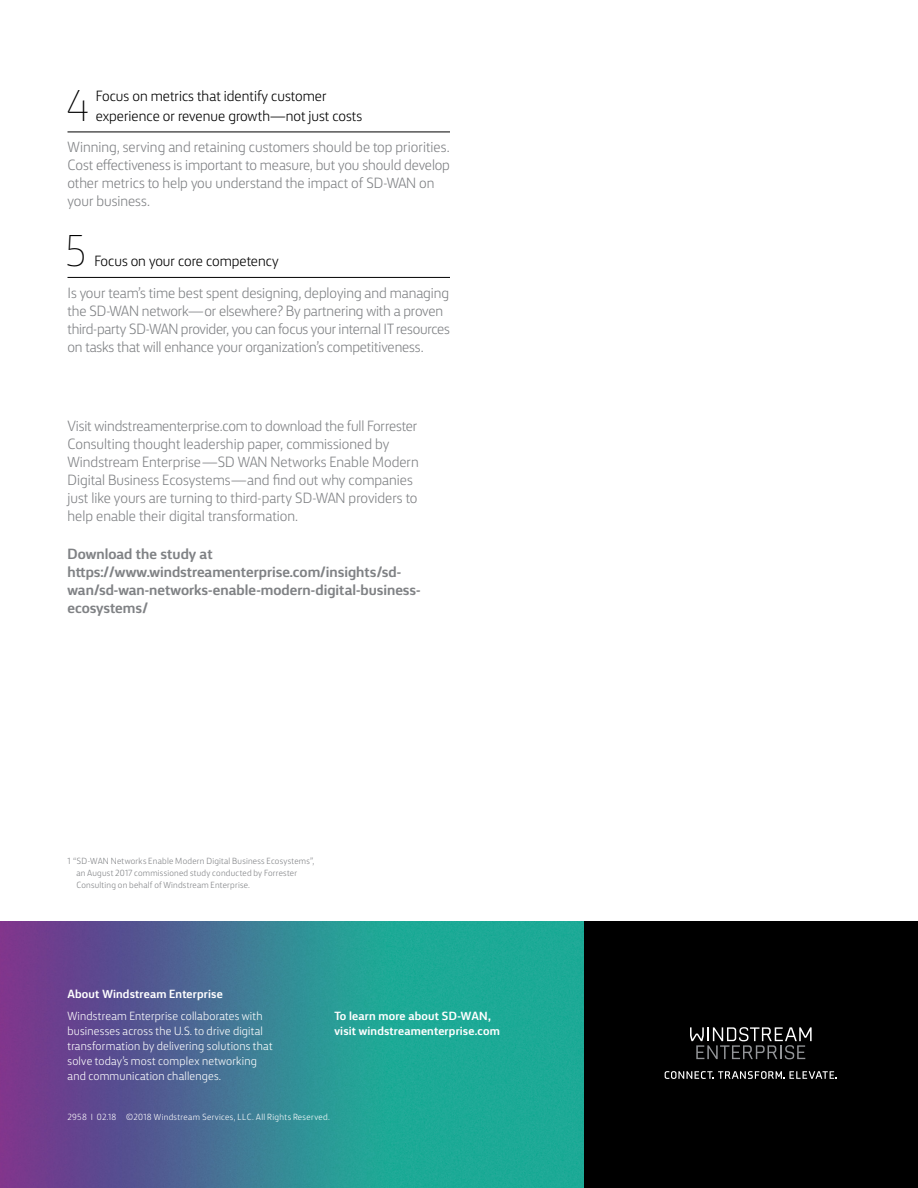
<style>
.page{position:relative;width:918px;height:1188px;background:#fff}
.page>*{position:absolute;margin:0;border:0;box-sizing:border-box;transform-origin:0 0}
.t1{font:100 45px "FS Silas Slab";color:#000}
.t2{font:300 15px/18px "FS Silas Sans";letter-spacing:-.005em;color:#808285}
.t3{font:700 15px/18px "FS Silas Sans";color:#808285}
.t4{font:300 15px/19.5px "FS Silas Sans";color:#000}
.t5{font:300 12px/15px "FS Silas Sans";letter-spacing:.015em;color:#fff}
.t6{font:700 12px/15px "FS Silas Sans";letter-spacing:.015em;color:#fff}
.t7{font:300 9px/12px "FS Silas Sans";letter-spacing:.025em;color:#808285}
.t8{font:300 9px "FS Silas Sans";letter-spacing:.035em;color:#fff}
</style>
<div class="page">
<div style="left:584px;top:922px;width:334px;height:266px;background:#000"></div>
<svg style="left:665px;top:1071px;width:172px;height:8px"></svg>
<svg style="left:690px;top:1027px;width:122px;height:32px"></svg>
<img style="left:0;top:922px;width:584px;height:266px">
<hr style="left:68px;top:132px;width:382px;height:1px;background:#000">
<hr style="left:68px;top:277px;width:382px;height:1px;background:#000">
<h1 class="t1" style="left:66px;top:73px;width:24px">4</h1>
<p class="t4" style="left:96px;top:85px;width:268px">Focus on metrics that identify customer experience or revenue growth—not just costs</p>
<p class="t2" style="left:67px;top:137px;width:384px">Winning, serving and retaining customers should be top priorities.<br>Cost effectiveness is important to measure, but you should develop other metrics to help you understand the impact of SD-WAN on your business.</p>
<h1 class="t1" style="left:64px;top:218px;width:25px">5</h1>
<p class="t4" style="left:94px;top:250px;width:186px">Focus on your core competency</p>
<p class="t2" style="left:67px;top:282px;width:384px">Is your team’s time best spent designing, deploying and managing the SD-WAN network—or elsewhere? By partnering with a proven third-party SD-WAN provider, you can focus your internal IT resources on tasks that will enhance your organization’s competitiveness.</p>
<p class="t2" style="left:67px;top:415px;width:353px">Visit windstreamenterprise.com to download the full Forrester Consulting thought leadership paper, commissioned by Windstream Enterprise—SD WAN Networks Enable Modern Digital Business Ecosystems—and find out why companies just like yours are turning to third-party SD-WAN providers to help enable their digital transformation.</p>
<p class="t3" style="left:67px;top:543px;width:355px">Download the study at https://www.windstreamenterprise.com/insights/sd&shy;wan/sd-wan-networks-enable-modern-digital-business&shy;ecosystems/</p>
<p class="t7" style="left:76px;top:854px;width:239px;text-indent:-9px">1 “SD-WAN Networks Enable Modern Digital Business Ecosystems”, an August 2017 commissioned study conducted by Forrester<br>Consulting on behalf of Windstream Enterprise.</p>
<p class="t6" style="left:68px;top:986px;width:157px">About Windstream Enterprise</p>
<p class="t5" style="left:68px;top:1007px;width:207px">Windstream Enterprise collaborates with businesses across the U.S. to drive digital transformation by delivering solutions that solve today’s most complex networking and communication challenges.</p>
<p class="t6" style="left:334px;top:1007px;width:167px">To learn more about SD-WAN, visit windstreamenterprise.com</p>
<p class="t8" style="left:68px;top:1111px;width:264px">2958 I 02.18 ©2018 Windstream Services, LLC. All Rights Reserved.</p>
</div>
